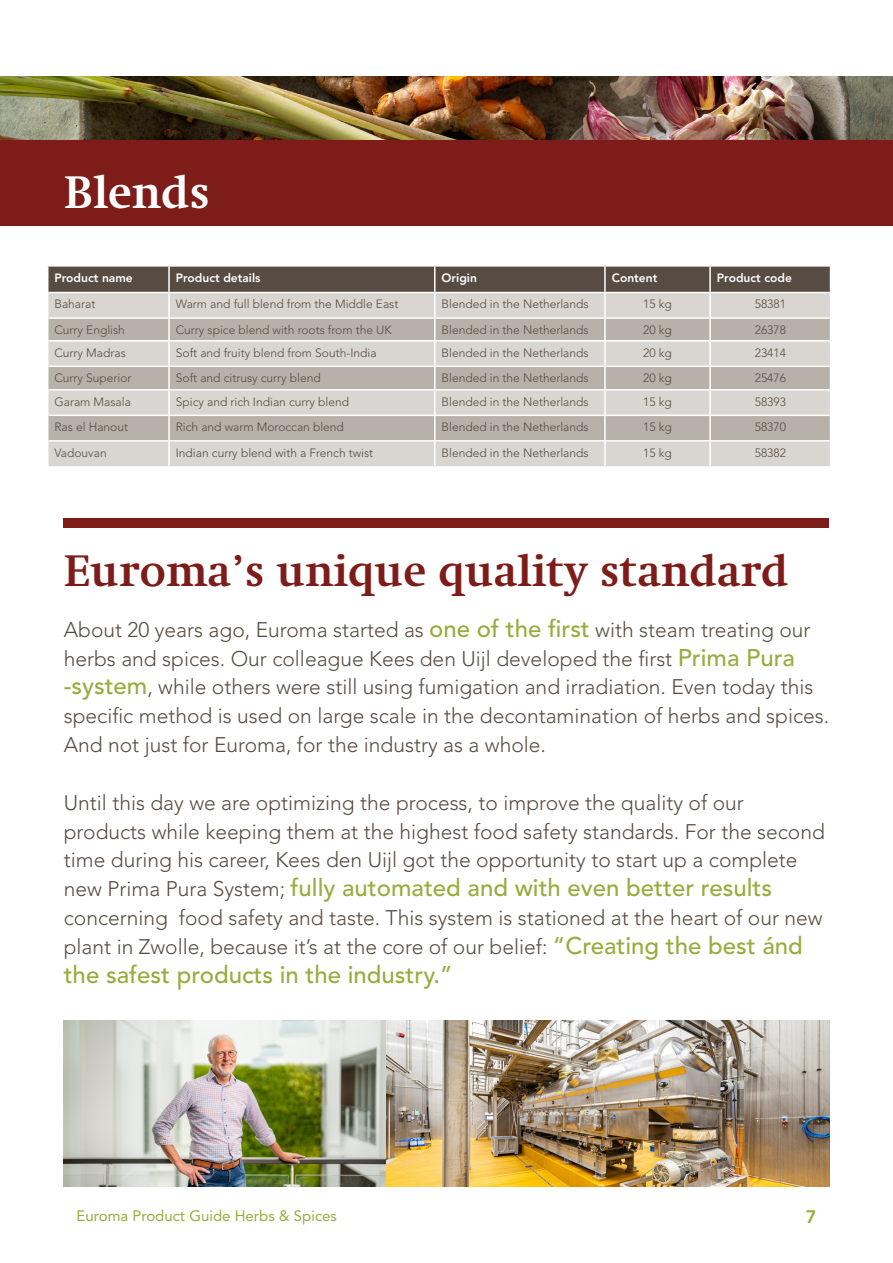
<style>
.page{position:relative;width:893px;height:1263px;background:#fff}
.page>*{position:absolute;margin:0;border:0;box-sizing:border-box;transform-origin:0 0}
.t1{font:700 46.5px "Swift LT Std";color:#fff}
.t2{font:700 45px "Swift LT Std";color:#7d1c18}
.t3{font:500 24px "Avenir LT Std";color:#96ad3d}
.t4{font:300 21px/28.8px "Avenir LT Std";color:#574c41}
.t5{font:800 18px "Avenir LT Std";color:#96ad3d}
.t6{font:15px "Avenir LT Std";color:#96ad3d}
.t7{font:300 12px "Avenir LT Std";color:#574c41}
.t8{font:800 12px "Avenir LT Std";color:#fff}
.s1{font-weight:500;font-size:24px;color:#96ad3d}
.s2{font-weight:300;font-size:21px;color:#574c41}
</style>
<div class="page">
<img style="left:0;top:77px;width:893px;height:63px">
<div style="left:0;top:140px;width:893px;height:85px;background:#7d1c18"></div>
<div style="left:64px;top:518px;width:765px;height:10px;background:#7d1c18"></div>
<img style="left:64px;top:1020px;width:322px;height:166px">
<svg style="left:47px;top:266px;width:784px;height:200px;background:#bcb6af"></svg>
<hr style="left:168px;top:267px;width:2px;height:25px;background:#fff">
<hr style="left:434px;top:267px;width:2px;height:25px;background:#fff">
<hr style="left:604px;top:267px;width:2px;height:25px;background:#fff">
<hr style="left:709px;top:267px;width:2px;height:25px;background:#fff">
<hr style="left:48px;top:292px;width:121px;height:1px;background:#fff">
<hr style="left:169px;top:292px;width:266px;height:1px;background:#fff">
<hr style="left:168px;top:293px;width:2px;height:24px;background:#fff">
<hr style="left:435px;top:292px;width:170px;height:1px;background:#fff">
<hr style="left:434px;top:293px;width:2px;height:24px;background:#fff">
<hr style="left:605px;top:292px;width:105px;height:1px;background:#fff">
<hr style="left:604px;top:293px;width:2px;height:24px;background:#fff">
<hr style="left:710px;top:292px;width:120px;height:1px;background:#fff">
<hr style="left:709px;top:293px;width:2px;height:24px;background:#fff">
<hr style="left:48px;top:317px;width:121px;height:2px;background:#fff">
<hr style="left:169px;top:317px;width:266px;height:2px;background:#fff">
<hr style="left:168px;top:319px;width:2px;height:21px;background:#fff">
<hr style="left:435px;top:317px;width:170px;height:2px;background:#fff">
<hr style="left:434px;top:319px;width:2px;height:21px;background:#fff">
<hr style="left:605px;top:317px;width:105px;height:2px;background:#fff">
<hr style="left:604px;top:319px;width:2px;height:21px;background:#fff">
<hr style="left:710px;top:317px;width:120px;height:2px;background:#fff">
<hr style="left:709px;top:319px;width:2px;height:21px;background:#fff">
<hr style="left:48px;top:340px;width:121px;height:2px;background:#fff">
<hr style="left:169px;top:340px;width:266px;height:2px;background:#fff">
<hr style="left:168px;top:342px;width:2px;height:24px;background:#fff">
<hr style="left:435px;top:340px;width:170px;height:2px;background:#fff">
<hr style="left:434px;top:342px;width:2px;height:24px;background:#fff">
<hr style="left:605px;top:340px;width:105px;height:2px;background:#fff">
<hr style="left:604px;top:342px;width:2px;height:24px;background:#fff">
<hr style="left:710px;top:340px;width:120px;height:2px;background:#fff">
<hr style="left:709px;top:342px;width:2px;height:24px;background:#fff">
<hr style="left:48px;top:366px;width:121px;height:1px;background:#fff">
<hr style="left:169px;top:366px;width:266px;height:1px;background:#fff">
<hr style="left:168px;top:367px;width:2px;height:22px;background:#fff">
<hr style="left:435px;top:366px;width:170px;height:1px;background:#fff">
<hr style="left:434px;top:367px;width:2px;height:22px;background:#fff">
<hr style="left:605px;top:366px;width:105px;height:1px;background:#fff">
<hr style="left:604px;top:367px;width:2px;height:22px;background:#fff">
<hr style="left:710px;top:366px;width:120px;height:1px;background:#fff">
<hr style="left:709px;top:367px;width:2px;height:22px;background:#fff">
<hr style="left:48px;top:389px;width:121px;height:2px;background:#fff">
<hr style="left:169px;top:389px;width:266px;height:2px;background:#fff">
<hr style="left:168px;top:391px;width:2px;height:24px;background:#fff">
<hr style="left:435px;top:389px;width:170px;height:2px;background:#fff">
<hr style="left:434px;top:391px;width:2px;height:24px;background:#fff">
<hr style="left:605px;top:389px;width:105px;height:2px;background:#fff">
<hr style="left:604px;top:391px;width:2px;height:24px;background:#fff">
<hr style="left:710px;top:389px;width:120px;height:2px;background:#fff">
<hr style="left:709px;top:391px;width:2px;height:24px;background:#fff">
<hr style="left:48px;top:415px;width:121px;height:1px;background:#fff">
<hr style="left:169px;top:415px;width:266px;height:1px;background:#fff">
<hr style="left:168px;top:416px;width:2px;height:24px;background:#fff">
<hr style="left:435px;top:415px;width:170px;height:1px;background:#fff">
<hr style="left:434px;top:416px;width:2px;height:24px;background:#fff">
<hr style="left:605px;top:415px;width:105px;height:1px;background:#fff">
<hr style="left:604px;top:416px;width:2px;height:24px;background:#fff">
<hr style="left:710px;top:415px;width:120px;height:1px;background:#fff">
<hr style="left:709px;top:416px;width:2px;height:24px;background:#fff">
<hr style="left:48px;top:440px;width:121px;height:2px;background:#fff">
<hr style="left:169px;top:440px;width:266px;height:2px;background:#fff">
<hr style="left:168px;top:442px;width:2px;height:24px;background:#fff">
<hr style="left:435px;top:440px;width:170px;height:2px;background:#fff">
<hr style="left:434px;top:442px;width:2px;height:24px;background:#fff">
<hr style="left:605px;top:440px;width:105px;height:2px;background:#fff">
<hr style="left:604px;top:442px;width:2px;height:24px;background:#fff">
<hr style="left:710px;top:440px;width:120px;height:2px;background:#fff">
<hr style="left:709px;top:442px;width:2px;height:24px;background:#fff">
<img style="left:387px;top:1020px;width:442px;height:166px">
<p class="t1" style="left:64px;top:167px;width:148px">Blends</p>
<p class="t8" style="left:54px;top:270px;width:80px">Product name</p>
<p class="t8" style="left:176px;top:270px;width:86px">Product details</p>
<p class="t8" style="left:442px;top:270px;width:37px">Origin</p>
<p class="t8" style="left:612px;top:270px;width:47px">Content</p>
<p class="t8" style="left:717px;top:270px;width:77px">Product code</p>
<p class="t7" style="left:54px;top:297px;width:42px">Baharat</p>
<p class="t7" style="left:176px;top:297px;width:224px">Warm and full blend from the Middle East</p>
<p class="t7" style="left:442px;top:297px;width:148px">Blended in the Netherlands</p>
<p class="t7" style="left:643px;top:297px;width:30px">15 kg</p>
<p class="t7" style="left:755px;top:297px;width:33px">58381</p>
<p class="t7" style="left:54px;top:323px;width:72px">Curry English</p>
<p class="t7" style="left:176px;top:323px;width:217px">Curry spice blend with roots from the UK</p>
<p class="t7" style="left:442px;top:323px;width:148px">Blended in the Netherlands</p>
<p class="t7" style="left:643px;top:323px;width:30px">20 kg</p>
<p class="t7" style="left:755px;top:323px;width:33px">26378</p>
<p class="t7" style="left:54px;top:345px;width:73px">Curry Madras</p>
<p class="t7" style="left:176px;top:345px;width:202px">Soft and fruity blend from South-India</p>
<p class="t7" style="left:442px;top:345px;width:148px">Blended in the Netherlands</p>
<p class="t7" style="left:643px;top:345px;width:30px">20 kg</p>
<p class="t7" style="left:755px;top:345px;width:33px">23414</p>
<p class="t7" style="left:54px;top:371px;width:79px">Curry Superior</p>
<p class="t7" style="left:176px;top:371px;width:146px">Soft and citrusy curry blend</p>
<p class="t7" style="left:442px;top:371px;width:148px">Blended in the Netherlands</p>
<p class="t7" style="left:643px;top:371px;width:30px">20 kg</p>
<p class="t7" style="left:755px;top:371px;width:33px">25476</p>
<p class="t7" style="left:54px;top:394px;width:78px">Garam Masala</p>
<p class="t7" style="left:176px;top:394px;width:175px">Spicy and rich Indian curry blend</p>
<p class="t7" style="left:442px;top:394px;width:148px">Blended in the Netherlands</p>
<p class="t7" style="left:643px;top:394px;width:30px">15 kg</p>
<p class="t7" style="left:755px;top:394px;width:33px">58393</p>
<p class="t7" style="left:54px;top:420px;width:75px">Ras el Hanout</p>
<p class="t7" style="left:176px;top:420px;width:170px">Rich and warm Moroccan blend</p>
<p class="t7" style="left:442px;top:420px;width:148px">Blended in the Netherlands</p>
<p class="t7" style="left:643px;top:420px;width:30px">15 kg</p>
<p class="t7" style="left:755px;top:420px;width:33px">58370</p>
<p class="t7" style="left:54px;top:446px;width:54px">Vadouvan</p>
<p class="t7" style="left:176px;top:446px;width:199px">Indian curry blend with a French twist</p>
<p class="t7" style="left:442px;top:446px;width:148px">Blended in the Netherlands</p>
<p class="t7" style="left:643px;top:446px;width:30px">15 kg</p>
<p class="t7" style="left:755px;top:446px;width:33px">58382</p>
<p class="t2" style="left:64px;top:546px;width:727px">Euroma’s unique quality standard</p>
<p class="t4" style="left:64px;top:615px;width:767px">About 20 years ago, Euroma started as <span class="s1">one of the first</span> with steam treating our herbs and spices. Our colleague Kees den Uijl developed the first <span class="s1">Prima Pura -system</span>, while others were still using fumigation and irradiation. Even today this specific method is used on large scale in the decontamination of herbs and spices.<br>And not just for Euroma, for the industry as a whole.</p>
<p class="t4" style="left:64px;top:788px;width:763px">Until this day we are optimizing the process, to improve the quality of our products while keeping them at the highest food safety standards. For the second time during his career, Kees den Uijl got the opportunity to start up a complete</p>
<p class="t3" style="left:64px;top:874px;width:710px"><span class="s2">new Prima Pura System;</span> fully automated and with even better results</p>
<p class="t4" style="left:64px;top:903px;width:760px">concerning food safety and taste. This system is stationed at the heart of our new plant in Zwolle, because it’s at the core of our belief: <span class="s1">“Creating the best ánd</span></p>
<p class="t3" style="left:64px;top:960px;width:390px">the safest products in the industry.”</p>
<p class="t6" style="left:77px;top:1207px;width:262px">Euroma Product Guide Herbs &amp; Spices</p>
<p class="t5" style="left:806px;top:1206px;width:12px">7</p>
</div>
